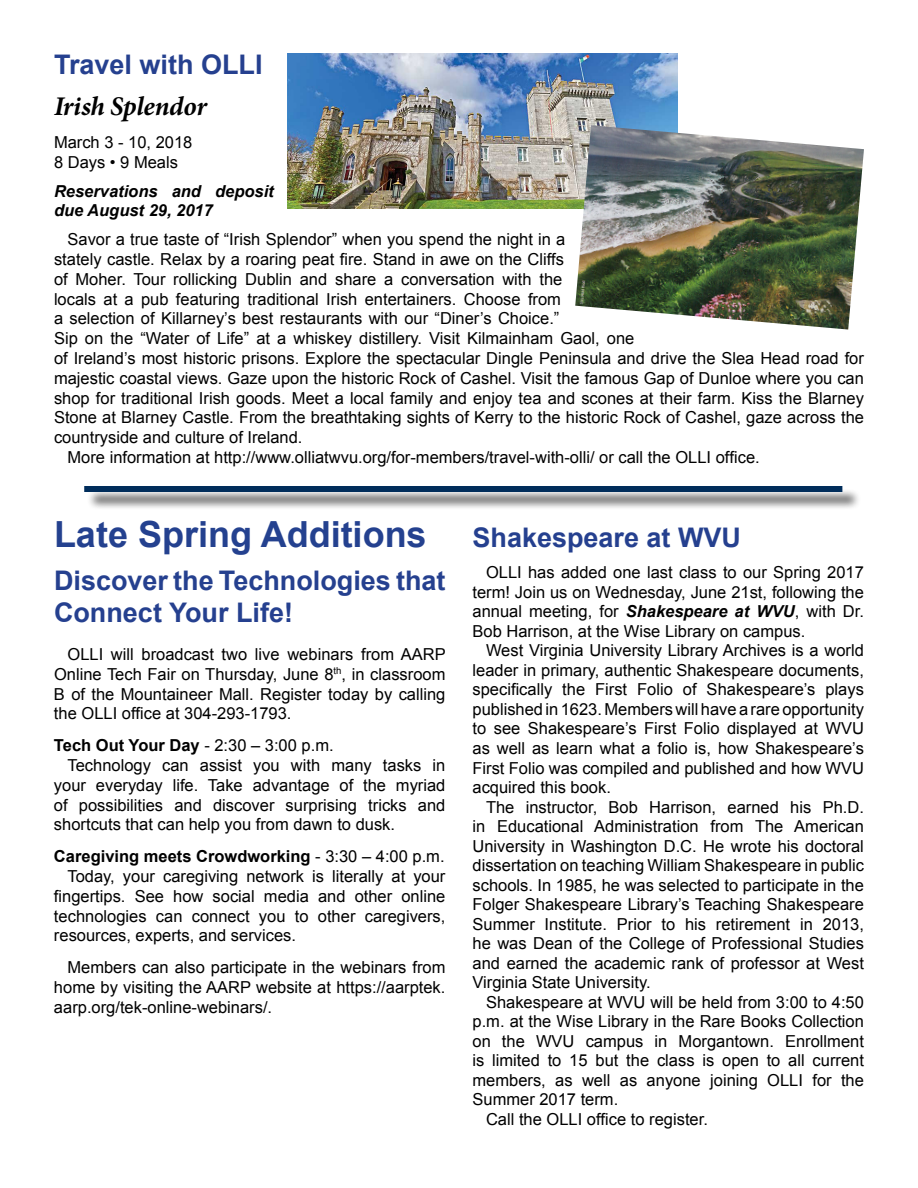
<style>
.page{position:relative;width:918px;height:1188px;background:#fff}
.page>*{position:absolute;margin:0;border:0;box-sizing:border-box;transform-origin:0 0}
.t1{font:700 36px "Arial";color:#24418f}
.t2{font:700 27px/32.4px "Arial";color:#25408f}
.t3{font:italic 700 27px "Minion Pro";letter-spacing:-.015em;color:#000}
.t4{font:16.5px/19.5px "Arial";color:#000;text-align:justify}
.t5{font:700 16.5px "Arial";color:#000}
.t6{font:italic 700 16.5px/19.8px "Arial";color:#000}
.s1{font-weight:400}
.s2{font-weight:700;font-style:italic}
</style>
<div class="page">
<div style="left:87px;top:488px;width:774px;height:23px;background:#000;opacity:.75"></div>
<div style="left:84px;top:486px;width:758px;height:6px;background:#002d5b"></div>
<img style="left:287px;top:54px;width:390px;height:154px">
<img style="left:575px;top:125px;width:289px;height:205px">
<h2 class="t2" style="left:54px;top:49px;width:210px">Travel with OLLI</h2>
<h2 class="t3" style="left:54px;top:87px;width:154px">Irish Splendor</h2>
<p class="t4" style="left:54px;top:133px;width:140px">March 3 - 10, 2018<br>8 Days • 9 Meals</p>
<p class="t6" style="left:54px;top:181px;width:221px">Reservations and deposit due August 29, 2017</p>
<p class="t4" style="left:67px;top:230px;width:499px">Savor a true taste of “Irish Splendor” when you spend the night in a</p>
<p class="t4" style="left:54px;top:250px;width:511px">stately castle. Relax by a roaring peat fire. Stand in awe on the Cliffs</p>
<p class="t4" style="left:54px;top:270px;width:510px">of Moher. Tour rollicking Dublin and share a conversation with the</p>
<p class="t4" style="left:54px;top:289px;width:509px">locals at a pub featuring traditional Irish entertainers. Choose from</p>
<p class="t4" style="left:54px;top:309px;width:507px">a selection of Killarney’s best restaurants with our “Diner’s Choice.”</p>
<p class="t4" style="left:54px;top:329px;width:582px">Sip on the “Water of Life” at a whiskey distillery. Visit Kilmainham Gaol, one</p>
<p class="t4" style="left:54px;top:349px;width:811px">of Ireland’s most historic prisons. Explore the spectacular Dingle Peninsula and drive the Slea Head road for</p>
<p class="t4" style="left:54px;top:369px;width:811px">majestic coastal views. Gaze upon the historic Rock of Cashel. Visit the famous Gap of Dunloe where you can</p>
<p class="t4" style="left:54px;top:388px;width:811px">shop for traditional Irish goods. Meet a local family and enjoy tea and scones at their farm. Kiss the Blarney</p>
<p class="t4" style="left:54px;top:408px;width:812px">Stone at Blarney Castle. From the breathtaking sights of Kerry to the historic Rock of Cashel, gaze across the</p>
<p class="t4" style="left:54px;top:428px;width:250px">countryside and culture of Ireland.</p>
<p class="t4" style="left:67px;top:448px;width:694px">More information at http://www.olliatwvu.org/for-members/travel-with-olli/ or call the OLLI office.</p>
<h1 class="t1" style="left:54px;top:510px;width:374px">Late Spring Additions</h1>
<h2 class="t2" style="left:54px;top:565px;width:393px">Discover the Technologies that<br>Connect Your Life!</h2>
<p class="t4" style="left:54px;top:645px;width:393px;text-indent:14px">OLLI will broadcast two live webinars from AARP Online Tech Fair on Thursday, June 8<sup>th</sup>, in classroom B of the Mountaineer Mall. Register today by calling the OLLI office at 304-293-1793.</p>
<p class="t5" style="left:54px;top:734px;width:281px">Tech Out Your Day <span class="s1">- 2:30 – 3:00 p.m.</span></p>
<p class="t4" style="left:67px;top:756px;width:379px">Technology can assist you with many tasks in</p>
<p class="t4" style="left:54px;top:776px;width:393px">your everyday life. Take advantage of the myriad</p>
<p class="t4" style="left:54px;top:795px;width:393px">of possibilities and discover surprising tricks and</p>
<p class="t4" style="left:54px;top:815px;width:343px">shortcuts that can help you from dawn to dusk.</p>
<p class="t5" style="left:54px;top:845px;width:392px">Caregiving meets Crowdworking <span class="s1">- 3:30 – 4:00 p.m.</span></p>
<p class="t4" style="left:67px;top:867px;width:379px">Today, your caregiving network is literally at your</p>
<p class="t4" style="left:54px;top:887px;width:393px">fingertips. See how social media and other online</p>
<p class="t4" style="left:54px;top:906px;width:393px">technologies can connect you to other caregivers,</p>
<p class="t4" style="left:54px;top:926px;width:244px">resources, experts, and services.</p>
<p class="t4" style="left:54px;top:958px;width:393px;text-indent:13px">Members can also participate in the webinars from home by visiting the AARP website at https://aarptek. aarp.org/tek-online-webinars/.</p>
<h2 class="t2" style="left:472px;top:522px;width:270px">Shakespeare at WVU</h2>
<p class="t4" style="left:473px;top:563px;width:393px;text-indent:13px">OLLI has added one last class to our Spring 2017 term! Join us on Wednesday, June 21st, following the annual meeting, for <span class="s2">Shakespeare at WVU</span>, with Dr.<br>Bob Harrison, at the Wise Library on campus.</p>
<p class="t4" style="left:473px;top:641px;width:393px;text-indent:13px">West Virginia University Library Archives is a world leader in primary, authentic Shakespeare documents, specifically the First Folio of Shakespeare’s plays published in 1623. Members will have a rare opportunity to see Shakespeare’s First Folio displayed at WVU as well as learn what a folio is, how Shakespeare’s First Folio was compiled and published and how WVU acquired this book.</p>
<p class="t4" style="left:473px;top:797px;width:393px;text-indent:13px">The instructor, Bob Harrison, earned his Ph.D. in Educational Administration from The American University in Washington D.C. He wrote his doctoral dissertation on teaching William Shakespeare in public schools. In 1985, he was selected to participate in the Folger Shakespeare Library’s Teaching Shakespeare Summer Institute. Prior to his retirement in 2013, he was Dean of the College of Professional Studies and earned the academic rank of professor at West Virginia State University.</p>
<p class="t4" style="left:486px;top:992px;width:379px">Shakespeare at WVU will be held from 3:00 to 4:50</p>
<p class="t4" style="left:473px;top:1012px;width:393px">p.m. at the Wise Library in the Rare Books Collection</p>
<p class="t4" style="left:473px;top:1031px;width:393px">on the WVU campus in Morgantown. Enrollment</p>
<p class="t4" style="left:473px;top:1051px;width:393px">is limited to 15 but the class is open to all current</p>
<p class="t4" style="left:473px;top:1070px;width:393px">members, as well as anyone joining OLLI for the</p>
<p class="t4" style="left:473px;top:1090px;width:147px">Summer 2017 term.</p>
<p class="t4" style="left:486px;top:1109px;width:223px">Call the OLLI office to register.</p>
</div>
